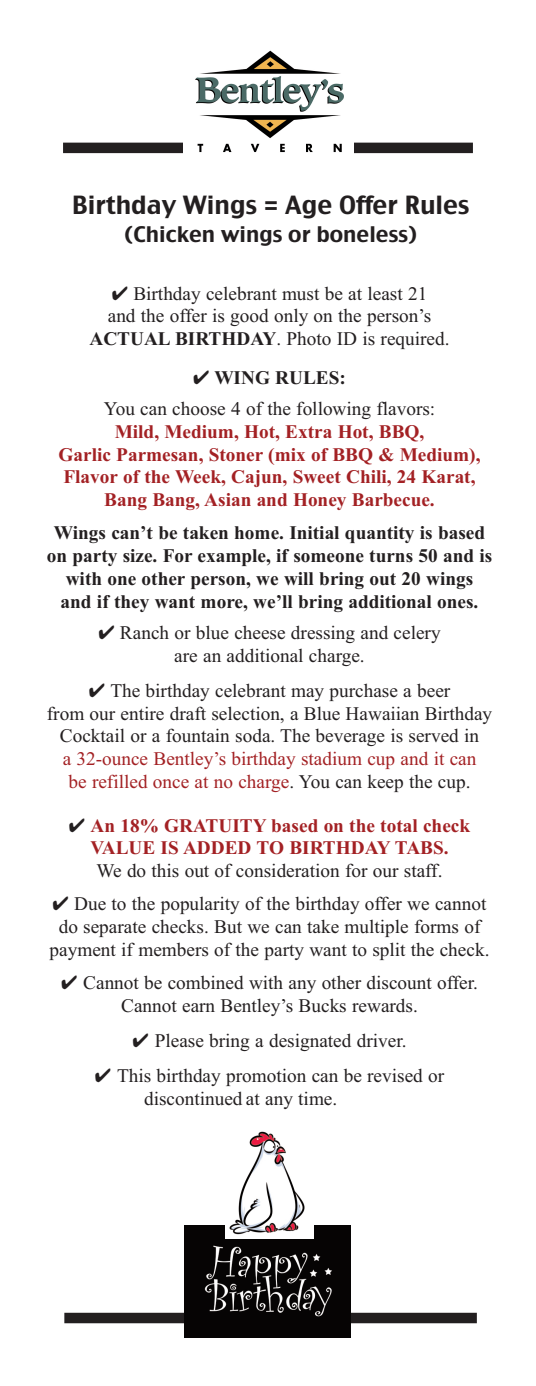
<style>
.page{position:relative;width:536px;height:1386px;background:#fff}
.page>*{position:absolute;margin:0;border:0;box-sizing:border-box;transform-origin:0 0}
.t1{font:24.5px "Charcoal CY";color:#231f20}
.t2{font:21px "Charcoal CY";color:#231f20}
.t3{font:19.25px/22.8px "Times New Roman";color:#231f20;text-align:center}
.t4{font:700 19.25px/22.8px "Times New Roman";color:#a32124;text-align:center}
.t5{font:700 19.25px/22.8px "Times New Roman";color:#231f20;text-align:center}
.t6{font:19.25px/22.8px "Times New Roman";color:#a32124;text-align:center}
.s1{font-weight:700}
.s2{color:#231f20}
</style>
<div class="page">
<div style="left:64px;top:1313px;width:412px;height:10px;background:#231f20"></div>
<img style="left:184px;top:1226px;width:166px;height:111px">
<div style="left:63px;top:143px;width:409px;height:10px;background:#231f20"></div>
<img style="left:184px;top:50px;width:169px;height:103px">
<img style="left:225px;top:1131px;width:88px;height:107px">
<p class="t1" style="left:72px;top:191px;width:399px">Birthday Wings = Age Offer Rules</p>
<p class="t2" style="left:124px;top:222px;width:294px">(Chicken wings or boneless)</p>
<p class="t3" style="left:89px;top:282px;width:361px">✔ Birthday celebrant must be at least 21<br>and the offer is good only on the person’s<br><span class="s1">ACTUAL BIRTHDAY</span>. Photo ID is required.</p>
<p class="t3" style="left:104px;top:361px;width:333px;line-height:31.5px">✔ <span class="s1">WING RULES:<br></span>You can choose 4 of the following flavors:</p>
<p class="t4" style="left:58px;top:420px;width:423px">Mild, Medium, Hot, Extra Hot, BBQ,<br>Garlic Parmesan, Stoner (mix of BBQ &amp; Medium), Flavor of the Week, Cajun, Sweet Chili, 24 Karat, Bang Bang, Asian and Honey Barbecue.</p>
<p class="t5" style="left:47px;top:521px;width:447px">Wings can’t be taken home. Initial quantity is based on party size. For example, if someone turns 50 and is with one other person, we will bring out 20 wings<br>and if they want more, we’ll bring additional ones.</p>
<p class="t3" style="left:98px;top:621px;width:343px">✔ Ranch or blue cheese dressing and celery are an additional charge.</p>
<p class="t3" style="left:47px;top:679px;width:446px">✔ The birthday celebrant may purchase a beer<br>from our entire draft selection, a Blue Hawaiian Birthday<br>Cocktail or a fountain soda. The beverage is served in</p>
<p class="t6" style="left:63px;top:747px;width:415px">a 32-ounce Bentley’s birthday stadium cup and it can be refilled once at no charge<span class="s2">. You can keep the cup.</span></p>
<p class="t4" style="left:69px;top:814px;width:402px"><span class="s2">✔</span> An 18% GRATUITY based on the total check<br>VALUE IS ADDED TO BIRTHDAY TABS.</p>
<p class="t3" style="left:96px;top:859px;width:347px">We do this out of consideration for our staff.</p>
<p class="t3" style="left:50px;top:892px;width:441px">✔ Due to the popularity of the birthday offer we cannot do separate checks. But we can take multiple forms of payment if members of the party want to split the check.</p>
<p class="t3" style="left:61px;top:971px;width:418px">✔ Cannot be combined with any other discount offer.<br>Cannot earn Bentley’s Bucks rewards.</p>
<p class="t3" style="left:132px;top:1029px;width:275px">✔ Please bring a designated driver.</p>
<p class="t3" style="left:144px;top:1064px;width:301px;text-align:left;text-indent:-49px">✔ This birthday promotion can be revised or discontinued at any time.</p>
</div>
